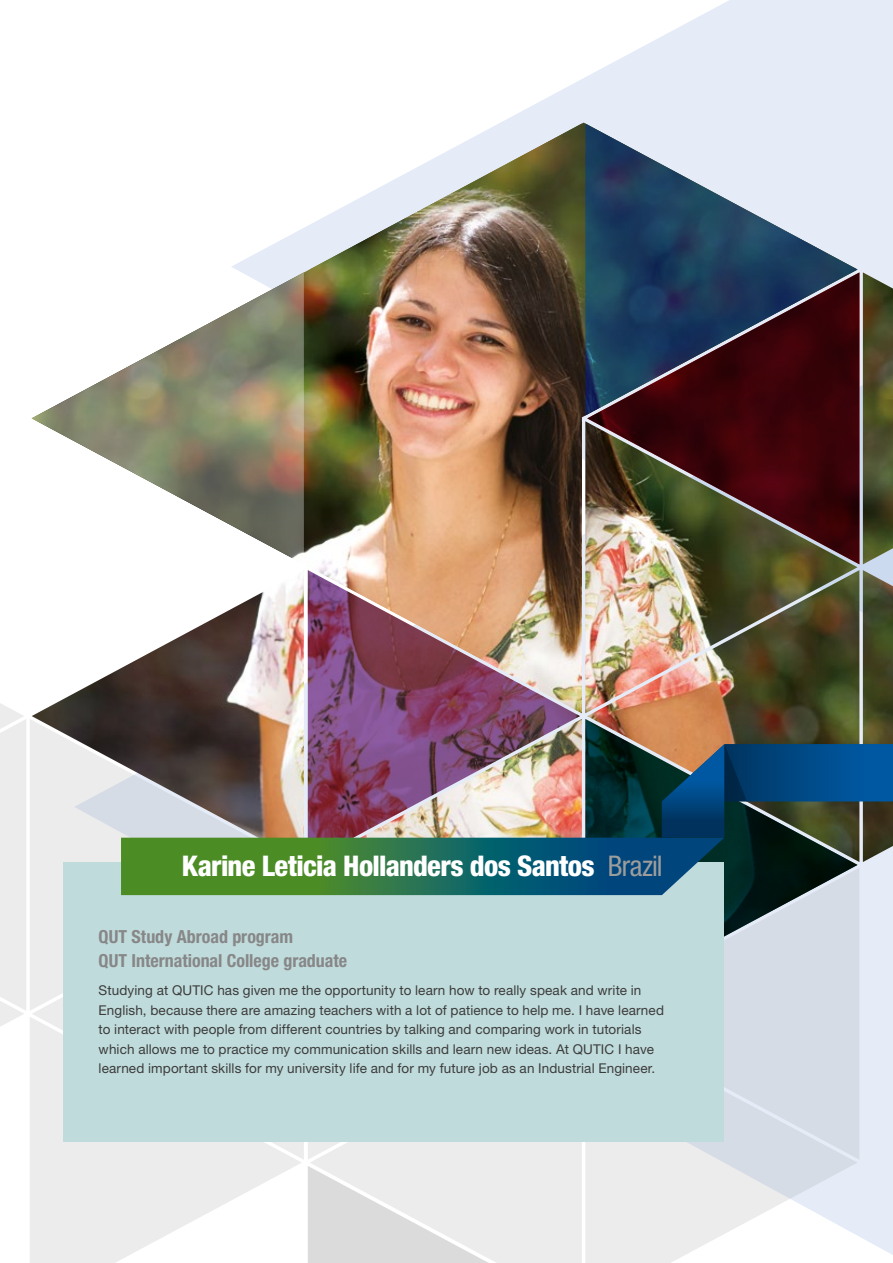
<style>
.page{position:relative;width:893px;height:1263px;background:#fff}
.page>*{position:absolute;margin:0;border:0;box-sizing:border-box;transform-origin:0 0}
.t1{font:800 condensed 28.5px "Helvetica Neue";letter-spacing:-.025em;color:#fff}
.t2{font:700 condensed 18px/24px "Helvetica Neue";color:#878787}
.t3{font:13.5px/19.5px "Helvetica Neue";letter-spacing:.01em;color:#3c3c3b}
.s1{font-weight:400;color:#9d9d9c}
</style>
<div class="page">
<svg style="left:500px;top:0;width:393px;height:124px;fill:#e5ecf7"></svg>
<img style="left:32px;top:124px;width:861px;height:887px">
<svg style="left:30px;top:719px;width:272px;height:292px;background:#bdbab8"></svg>
<div style="left:0;top:703px;width:26px;height:324px;background:#ececec"></div>
<svg style="left:30px;top:1016px;width:272px;height:247px;fill:#ececec"></svg>
<svg style="left:585px;top:1016px;width:272px;height:247px;background:#e4e7ec"></svg>
<svg style="left:310px;top:1141px;width:272px;height:122px;background:#e7e7e7"></svg>
<img style="left:32px;top:123px;width:825px;height:590px">
<img style="left:308px;top:570px;width:272px;height:174px">
<img style="left:587px;top:272px;width:272px;height:292px">
<svg style="left:585px;top:719px;width:272px;height:292px;background:#aba8a3"></svg>
<svg style="left:32px;top:272px;width:272px;height:292px"></svg>
<svg style="left:585px;top:124px;width:272px;height:291px;background:#565c71"></svg>
<div style="left:64px;top:862px;width:660px;height:279px;background:#c0dbdc"></div>
<img style="left:121px;top:744px;width:772px;height:151px">
<h1 class="t1" style="left:182px;top:848px;width:482px">Karine Leticia Hollanders dos Santos <span class="s1">Brazil</span></h1>
<h2 class="t2" style="left:99px;top:924px;width:250px">QUT Study Abroad program<br>QUT International College graduate</h2>
<p class="t3" style="left:99px;top:980px;width:567px">Studying at QUTIC has given me the opportunity to learn how to really speak and write in English, because there are amazing teachers with a lot of patience to help me. I have learned to interact with people from different countries by talking and comparing work in tutorials which allows me to practice my communication skills and learn new ideas. At QUTIC I have learned important skills for my university life and for my future job as an Industrial Engineer.</p>
</div>
